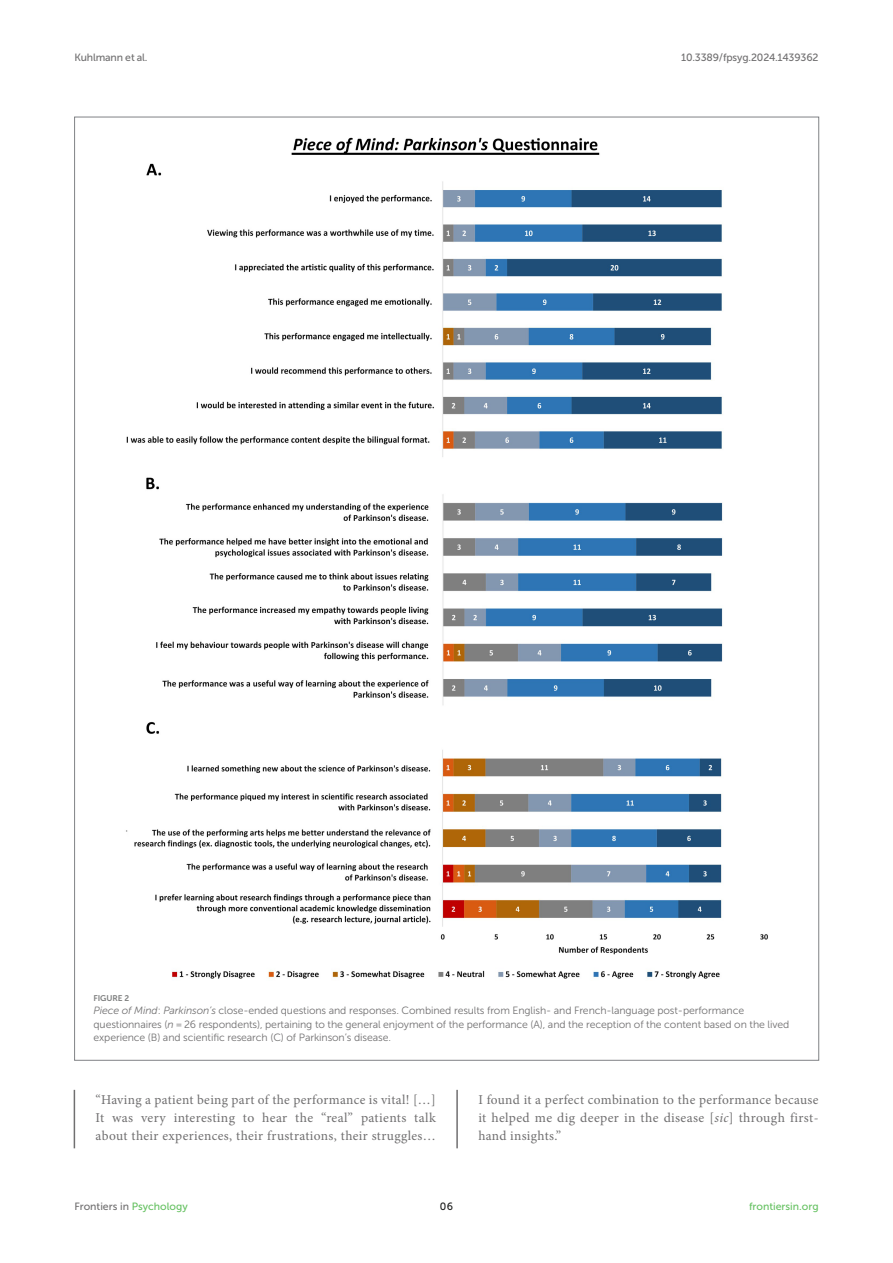
<style>
.page{position:relative;width:893px;height:1263px;background:#fff}
.page>*{position:absolute;margin:0;border:0;box-sizing:border-box;transform-origin:0 0}
.BLOCK_QTN_BLW_NO_SPA{font:13.5px/18px "Minion Pro";letter-spacing:.025em;color:#706f70;text-align:justify}
.FIG_LEG{font:10.5px/13.5px "Museo Sans 300";letter-spacing:-.01em;color:#706f70}
.t1{font:10.5px "Museo Sans 500";letter-spacing:-.015em;color:#706f70}
.t2{font:10.5px "Museo Sans 500";color:#65c161}
.t3{font:10.5px "Museo Sans 500";color:#1b1c1b}
.FIG_HD{font:8.25px "Museo Sans 700";letter-spacing:-.01em;color:#7e7f7f}
.s1{font-style:italic}
.s2{color:#65c161}
</style>
<div class="page">
<hr style="left:74px;top:1090px;width:1px;height:58px;background:#706f70">
<hr style="left:456px;top:1090px;width:2px;height:58px;background:#706f70">
<img style="left:126px;top:137px;width:642px;height:842px">
<p class="t1" style="left:74px;top:51px;width:75px">Kuhlmann et al.</p>
<p class="t1" style="left:681px;top:51px;width:139px">10.3389/fpsyg.2024.1439362</p>
<p class="FIG_HD" style="left:94px;top:993px;width:37px">FIGURE 2</p>
<p class="FIG_LEG" style="left:94px;top:1004px;width:697px"><span class="s1">Piece of Mind</span>: <span class="s1">Parkinson’s</span> close-ended questions and responses. Combined results from English- and French-language post-performance questionnaires (<span class="s1">n</span> = 26 respondents), pertaining to the general enjoyment of the performance (A), and the reception of the content based on the lived experience (B) and scientific research (C) of Parkinson’s disease.</p>
<p class="BLOCK_QTN_BLW_NO_SPA" style="left:96px;top:1091px;width:342px">“Having a patient being part of the performance is vital! […] It was very interesting to hear the “real” patients talk about their experiences, their frustrations, their struggles…</p>
<p class="BLOCK_QTN_BLW_NO_SPA" style="left:478px;top:1091px;width:342px">I found it a perfect combination to the performance because it helped me dig deeper in the disease [<span class="s1">sic</span>] through first&shy;hand insights.”</p>
<p class="t1" style="left:74px;top:1200px;width:115px">Frontiers in <span class="s2">Psychology</span></p>
<p class="t3" style="left:440px;top:1200px;width:15px">06</p>
<p class="t2" style="left:749px;top:1200px;width:71px">frontiersin.org</p>
</div>
